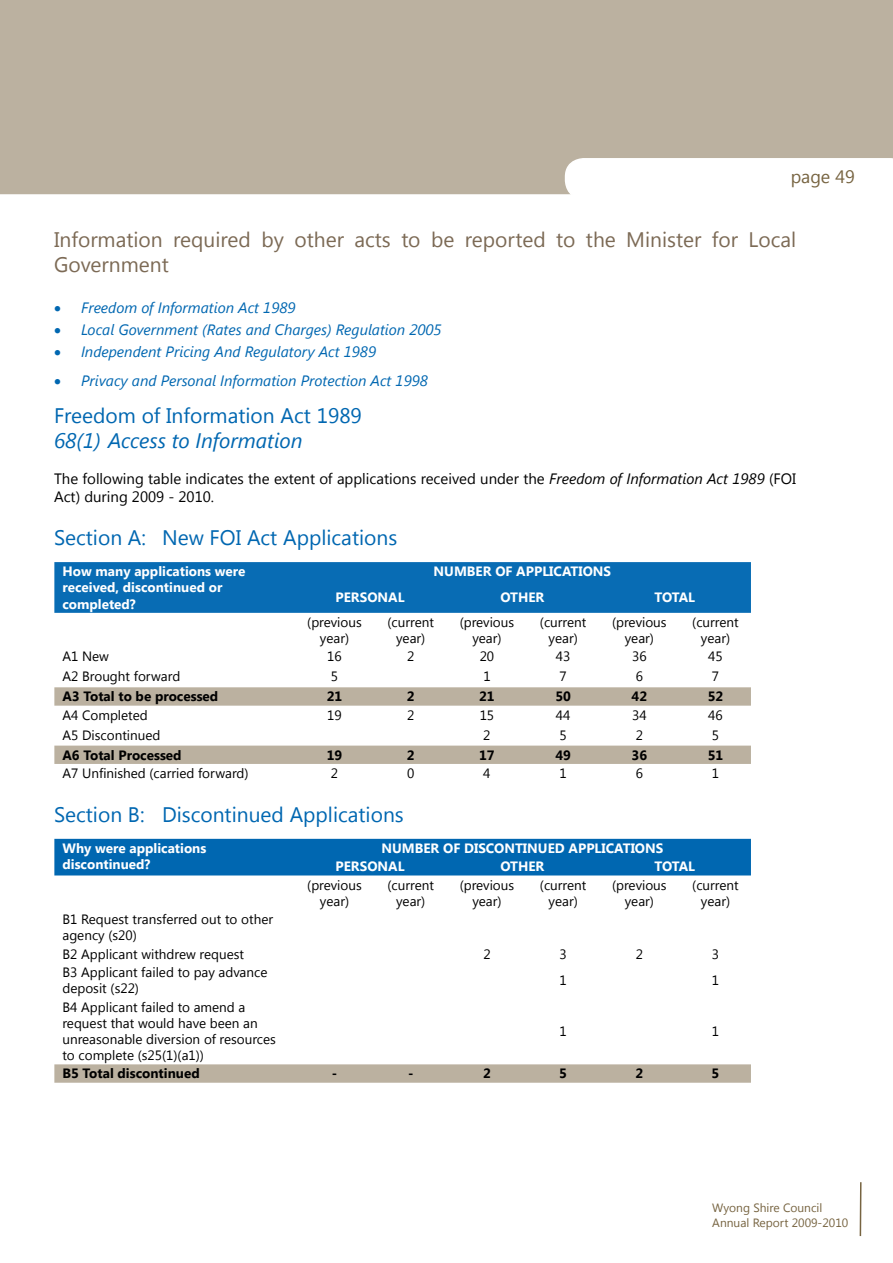
<style>
.page{position:relative;width:893px;height:1263px;background:#fff}
.page>*{position:absolute;margin:0;border:0;box-sizing:border-box;transform-origin:0 0}
.t1{font:21px "Segoe UI";color:#0067b1}
.t2{font:21px/25.2px "Segoe UI";color:#7c6a55}
.t3{font:italic 21px "Segoe UI";color:#0067b1}
.t4{font:18px "Segoe UI";color:#776441}
.t5{font:italic 15px "Segoe UI";color:#0067b1}
.t6{font:15px/18px "Segoe UI";color:#000}
.t7{font:13.5px/16.2px "Segoe UI";color:#000;text-align:center}
.t8{font:700 13.5px/16.2px "Segoe UI";color:#fff}
.t9{font:700 13.5px "Segoe UI";color:#000}
.t10{font:12px/14.4px "Segoe UI";color:#776441}
.s1{font-style:italic}
</style>
<div class="page">
<div style="left:0;top:0;width:893px;height:194px;background:#bbb1a0"></div>
<div style="left:565px;top:158px;width:328px;height:37px;background:#fff"></div>
<hr style="left:860px;top:1182px;width:1px;height:54px;background:#776441">
<div style="left:54px;top:562px;width:697px;height:51px;background:#086cb4"></div>
<svg style="left:54px;top:687px;width:697px;height:77px"></svg>
<div style="left:54px;top:839px;width:697px;height:36px;background:#0067b1"></div>
<svg style="left:54px;top:1064px;width:697px;height:19px;background:#bdb3a3"></svg>
<h2 class="t4" style="left:791px;top:164px;width:65px">page 49</h2>
<h1 class="t2" style="left:54px;top:226px;width:744px">Information required by other acts to be reported to the Minister for Local<br>Government</h1>
<p class="t5" style="left:54px;top:297px;width:243px">• Freedom of Information Act 1989</p>
<p class="t5" style="left:54px;top:319px;width:389px">• Local Government (Rates and Charges) Regulation 2005</p>
<p class="t5" style="left:54px;top:341px;width:324px">• Independent Pricing And Regulatory Act 1989</p>
<p class="t5" style="left:54px;top:371px;width:375px">• Privacy and Personal Information Protection Act 1998</p>
<h1 class="t1" style="left:54px;top:400px;width:309px">Freedom of Information Act 1989</h1>
<h1 class="t3" style="left:54px;top:426px;width:250px">68(1) Access to Information</h1>
<p class="t6" style="left:54px;top:469px;width:744px">The following table indicates the extent of applications received under the <span class="s1">Freedom of Information Act 1989</span> (FOI<br>Act) during 2009 - 2010.</p>
<h1 class="t1" style="left:54px;top:523px;width:345px">Section A: New FOI Act Applications</h1>
<p class="t8" style="left:62px;top:562px;width:185px">How many applications were received, discontinued or completed?</p>
<p class="t8" style="left:434px;top:562px;width:179px">NUMBER OF APPLICATIONS</p>
<p class="t8" style="left:335px;top:588px;width:71px">PERSONAL</p>
<p class="t8" style="left:500px;top:588px;width:45px">OTHER</p>
<p class="t8" style="left:655px;top:588px;width:42px">TOTAL</p>
<p class="t7" style="left:307px;top:613px;width:56px">(previous year)</p>
<p class="t7" style="left:388px;top:613px;width:48px">(current year)</p>
<p class="t7" style="left:460px;top:613px;width:56px">(previous year)</p>
<p class="t7" style="left:540px;top:613px;width:48px">(current year)</p>
<p class="t7" style="left:612px;top:613px;width:56px">(previous year)</p>
<p class="t7" style="left:692px;top:613px;width:48px">(current year)</p>
<p class="t7" style="left:62px;top:648px;width:48px">A1 New</p>
<p class="t7" style="left:327px;top:648px;width:16px">16</p>
<p class="t7" style="left:407px;top:648px;width:9px">2</p>
<p class="t7" style="left:480px;top:648px;width:16px">20</p>
<p class="t7" style="left:556px;top:648px;width:16px">43</p>
<p class="t7" style="left:632px;top:648px;width:16px">36</p>
<p class="t7" style="left:708px;top:648px;width:16px">45</p>
<p class="t7" style="left:62px;top:668px;width:119px">A2 Brought forward</p>
<p class="t7" style="left:331px;top:668px;width:9px">5</p>
<p class="t7" style="left:483px;top:668px;width:9px">1</p>
<p class="t7" style="left:559px;top:668px;width:9px">7</p>
<p class="t7" style="left:636px;top:668px;width:9px">6</p>
<p class="t7" style="left:712px;top:668px;width:9px">7</p>
<p class="t9" style="left:62px;top:687px;width:157px">A3 Total to be processed</p>
<p class="t9" style="left:327px;top:687px;width:17px">21</p>
<p class="t9" style="left:407px;top:687px;width:9px">2</p>
<p class="t9" style="left:479px;top:687px;width:17px">21</p>
<p class="t9" style="left:555px;top:687px;width:17px">50</p>
<p class="t9" style="left:632px;top:687px;width:17px">42</p>
<p class="t9" style="left:708px;top:687px;width:17px">52</p>
<p class="t7" style="left:62px;top:706px;width:87px">A4 Completed</p>
<p class="t7" style="left:327px;top:706px;width:16px">19</p>
<p class="t7" style="left:407px;top:706px;width:9px">2</p>
<p class="t7" style="left:480px;top:706px;width:16px">15</p>
<p class="t7" style="left:556px;top:706px;width:16px">44</p>
<p class="t7" style="left:632px;top:706px;width:16px">34</p>
<p class="t7" style="left:708px;top:706px;width:16px">46</p>
<p class="t7" style="left:62px;top:726px;width:100px">A5 Discontinued</p>
<p class="t7" style="left:483px;top:726px;width:9px">2</p>
<p class="t7" style="left:559px;top:726px;width:9px">5</p>
<p class="t7" style="left:636px;top:726px;width:9px">2</p>
<p class="t7" style="left:712px;top:726px;width:9px">5</p>
<p class="t9" style="left:62px;top:745px;width:121px">A6 Total Processed</p>
<p class="t9" style="left:327px;top:745px;width:17px">19</p>
<p class="t9" style="left:407px;top:745px;width:9px">2</p>
<p class="t9" style="left:479px;top:745px;width:17px">17</p>
<p class="t9" style="left:555px;top:745px;width:17px">49</p>
<p class="t9" style="left:632px;top:745px;width:17px">36</p>
<p class="t9" style="left:708px;top:745px;width:17px">51</p>
<p class="t7" style="left:62px;top:764px;width:188px">A7 Unfinished (carried forward)</p>
<p class="t7" style="left:331px;top:764px;width:9px">2</p>
<p class="t7" style="left:407px;top:764px;width:9px">0</p>
<p class="t7" style="left:483px;top:764px;width:9px">4</p>
<p class="t7" style="left:559px;top:764px;width:9px">1</p>
<p class="t7" style="left:636px;top:764px;width:9px">6</p>
<p class="t7" style="left:712px;top:764px;width:9px">1</p>
<h1 class="t1" style="left:54px;top:800px;width:351px">Section B: Discontinued Applications</h1>
<p class="t8" style="left:62px;top:839px;width:145px">Why were applications discontinued?</p>
<p class="t8" style="left:335px;top:838px;width:329px;line-height:18.3px;text-indent:46px">NUMBER OF DISCONTINUED APPLICATIONS<br>PERSONAL</p>
<p class="t8" style="left:500px;top:858px;width:45px">OTHER</p>
<p class="t8" style="left:655px;top:858px;width:42px">TOTAL</p>
<p class="t7" style="left:307px;top:876px;width:56px">(previous year)</p>
<p class="t7" style="left:388px;top:876px;width:48px">(current year)</p>
<p class="t7" style="left:460px;top:876px;width:56px">(previous year)</p>
<p class="t7" style="left:540px;top:876px;width:48px">(current year)</p>
<p class="t7" style="left:612px;top:876px;width:56px">(previous year)</p>
<p class="t7" style="left:692px;top:876px;width:48px">(current year)</p>
<p class="t7" style="left:62px;top:911px;width:212px;text-align:left">B1 Request transferred out to other agency (s20)</p>
<p class="t7" style="left:62px;top:945px;width:183px">B2 Applicant withdrew request</p>
<p class="t7" style="left:483px;top:945px;width:9px">2</p>
<p class="t7" style="left:559px;top:945px;width:9px">3</p>
<p class="t7" style="left:636px;top:945px;width:9px">2</p>
<p class="t7" style="left:712px;top:945px;width:9px">3</p>
<p class="t7" style="left:62px;top:963px;width:206px;text-align:left">B3 Applicant failed to pay advance deposit (s22)</p>
<p class="t7" style="left:559px;top:971px;width:9px">1</p>
<p class="t7" style="left:712px;top:971px;width:9px">1</p>
<p class="t7" style="left:62px;top:998px;width:215px;text-align:left">B4 Applicant failed to amend a request that would have been an unreasonable diversion of resources to complete (s25(1)(a1))</p>
<p class="t7" style="left:559px;top:1022px;width:9px">1</p>
<p class="t7" style="left:712px;top:1022px;width:9px">1</p>
<p class="t9" style="left:62px;top:1064px;width:139px">B5 Total discontinued</p>
<p class="t9" style="left:332px;top:1064px;width:7px">-</p>
<p class="t9" style="left:408px;top:1064px;width:7px">-</p>
<p class="t9" style="left:483px;top:1064px;width:9px">2</p>
<p class="t9" style="left:559px;top:1064px;width:9px">5</p>
<p class="t9" style="left:635px;top:1064px;width:9px">2</p>
<p class="t9" style="left:712px;top:1064px;width:9px">5</p>
<p class="t10" style="left:712px;top:1200px;width:138px">Wyong Shire Council<br>Annual Report 2009-2010</p>
</div>
